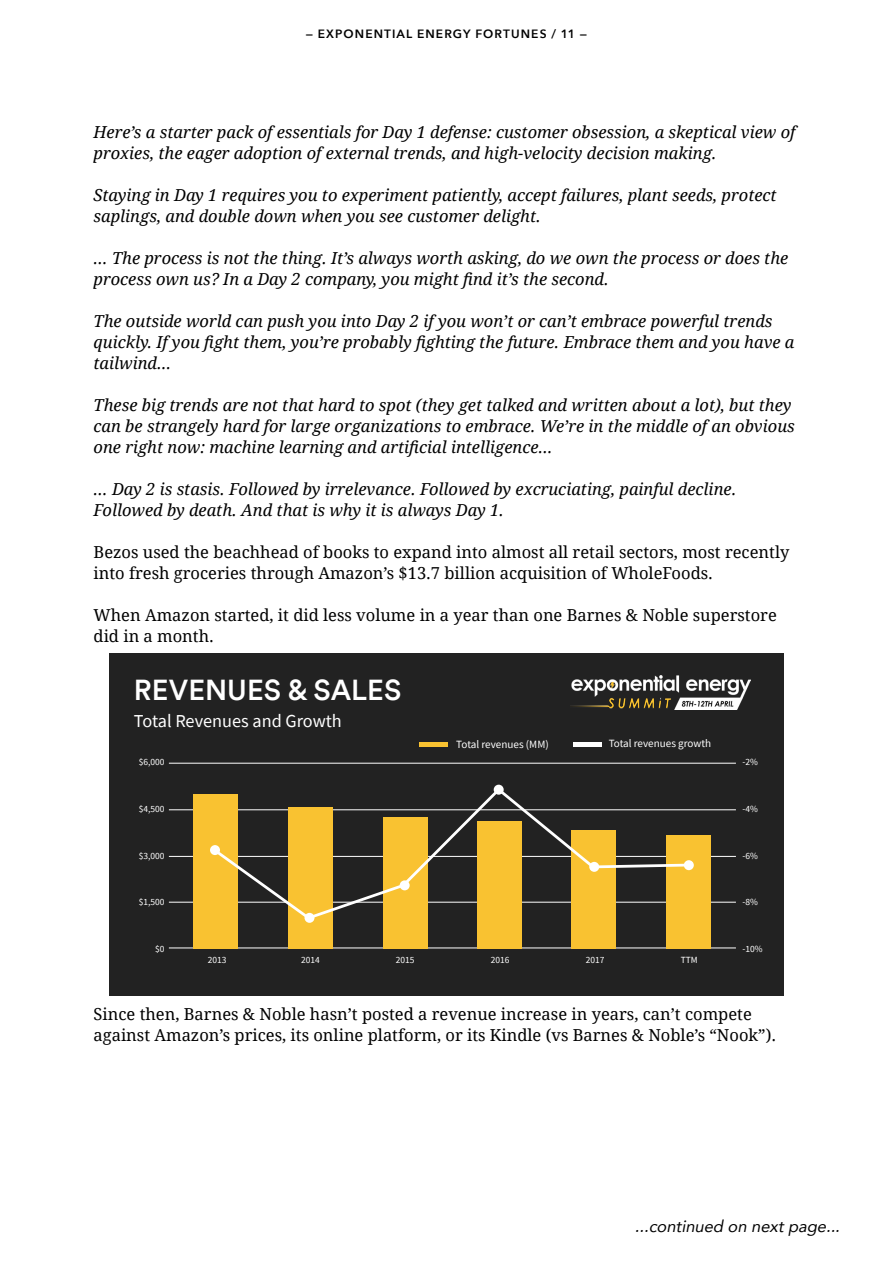
<style>
.page{position:relative;width:893px;height:1263px;background:#fff}
.page>*{position:absolute;margin:0;border:0;box-sizing:border-box;transform-origin:0 0}
.t1{font:500 28.95px "Circular";color:#fff}
.t2{font:18.3px "Source Sans Pro";color:#fff}
.t3{font:italic 16.5px/21px "Droid Serif";color:#000}
.t4{font:16.5px/21px "Droid Serif";color:#000}
.t5{font:italic 16.5px "Avenir";color:#000}
.t6{font:600 12px "Avenir Next";letter-spacing:.09em;color:#000}
.t7{font:11.1px "Source Sans Pro";color:#fff}
.t8{font:9.45px "Source Sans Pro";color:#fff}
</style>
<div class="page">
<div style="left:109px;top:653px;width:675px;height:343px;background:#222"></div>
<hr style="left:169px;top:763px;width:567px;height:1px;background:#fff">
<hr style="left:169px;top:809px;width:567px;height:1px;background:#fff">
<hr style="left:169px;top:902px;width:567px;height:1px;background:#fff">
<hr style="left:169px;top:856px;width:567px;height:1px;background:#fff">
<hr style="left:169px;top:948px;width:567px;height:1px;background:#fff">
<img style="left:571px;top:675px;width:179px;height:34px">
<div style="left:666px;top:835px;width:45px;height:114px;background:#f9c231"></div>
<div style="left:572px;top:830px;width:44px;height:119px;background:#f9c231"></div>
<div style="left:477px;top:822px;width:45px;height:127px;background:#f9c231"></div>
<div style="left:383px;top:818px;width:44px;height:131px;background:#f9c231"></div>
<div style="left:288px;top:807px;width:44px;height:142px;background:#f9c231"></div>
<div style="left:194px;top:794px;width:44px;height:155px;background:#f9c231"></div>
<svg style="left:210px;top:786px;width:480px;height:135px"></svg>
<div style="left:210px;top:845px;width:10px;height:10px;background:#fff;border-radius:50%"></div>
<div style="left:304px;top:913px;width:10px;height:10px;background:#fff;border-radius:50%"></div>
<div style="left:400px;top:880px;width:10px;height:10px;background:#fff;border-radius:50%"></div>
<div style="left:494px;top:785px;width:10px;height:10px;background:#fff;border-radius:50%"></div>
<div style="left:589px;top:862px;width:10px;height:10px;background:#fff;border-radius:50%"></div>
<div style="left:684px;top:860px;width:10px;height:10px;background:#fff;border-radius:50%"></div>
<div style="left:573px;top:742px;width:28px;height:5px;background:#fff"></div>
<div style="left:419px;top:742px;width:28px;height:5px;background:#f9c231"></div>
<p class="t6" style="left:306px;top:23px;width:283px">— EXPONENTIAL ENERGY FORTUNES / 11 —</p>
<p class="t3" style="left:94px;top:121px;width:703px">Here’s a starter pack of essentials for Day 1 defense: customer obsession, a skeptical view of proxies, the eager adoption of external trends, and high-velocity decision making.</p>
<p class="t3" style="left:94px;top:184px;width:685px">Staying in Day 1 requires you to experiment patiently, accept failures, plant seeds, protect saplings, and double down when you see customer delight.</p>
<p class="t3" style="left:94px;top:247px;width:696px">... The process is not the thing. It’s always worth asking, do we own the process or does the process own us? In a Day 2 company, you might find it’s the second.</p>
<p class="t3" style="left:94px;top:310px;width:702px">The outside world can push you into Day 2 if you won’t or can’t embrace powerful trends quickly. If you fight them, you’re probably fighting the future. Embrace them and you have a tailwind...</p>
<p class="t3" style="left:94px;top:394px;width:703px">These big trends are not that hard to spot (they get talked and written about a lot), but they can be strangely hard for large organizations to embrace. We’re in the middle of an obvious one right now: machine learning and artificial intelligence...</p>
<p class="t3" style="left:94px;top:478px;width:644px">... Day 2 is stasis. Followed by irrelevance. Followed by excruciating, painful decline.<br>Followed by death. And that is why it is always Day 1.</p>
<p class="t4" style="left:94px;top:541px;width:697px">Bezos used the beachhead of books to expand into almost all retail sectors, most recently into fresh groceries through Amazon’s $13.7 billion acquisition of WholeFoods.</p>
<p class="t4" style="left:94px;top:604px;width:685px">When Amazon started, it did less volume in a year than one Barnes &amp; Noble superstore did in a month.</p>
<h1 class="t1" style="left:134px;top:670px;width:269px">REVENUES &amp; SALES</h1>
<p class="t2" style="left:134px;top:709px;width:209px">Total Revenues and Growth</p>
<p class="t8" style="left:139px;top:756px;width:27px">$6,000</p>
<p class="t8" style="left:139px;top:803px;width:27px">$4,500</p>
<p class="t8" style="left:139px;top:849px;width:27px">$3,000</p>
<p class="t8" style="left:139px;top:896px;width:27px">$1,500</p>
<p class="t8" style="left:155px;top:943px;width:11px">$0</p>
<p class="t7" style="left:456px;top:737px;width:94px">Total revenues (MM)</p>
<p class="t7" style="left:609px;top:736px;width:104px">Total revenues growth</p>
<p class="t8" style="left:208px;top:954px;width:20px">2013</p>
<p class="t8" style="left:301px;top:954px;width:20px">2014</p>
<p class="t8" style="left:396px;top:954px;width:20px">2015</p>
<p class="t8" style="left:491px;top:954px;width:20px">2016</p>
<p class="t8" style="left:586px;top:954px;width:20px">2017</p>
<p class="t8" style="left:681px;top:954px;width:18px">TTM</p>
<p class="t8" style="left:742px;top:756px;width:17px">-2%</p>
<p class="t8" style="left:742px;top:803px;width:17px">-4%</p>
<p class="t8" style="left:742px;top:849px;width:17px">-6%</p>
<p class="t8" style="left:742px;top:896px;width:17px">-8%</p>
<p class="t8" style="left:742px;top:943px;width:22px">-10%</p>
<p class="t4" style="left:94px;top:1003px;width:684px">Since then, Barnes &amp; Noble hasn’t posted a revenue increase in years, can’t compete against Amazon’s prices, its online platform, or its Kindle (vs Barnes &amp; Noble’s “Nook”).</p>
<p class="t5" style="left:635px;top:1213px;width:211px">...continued on nextpage...</p>
</div>
